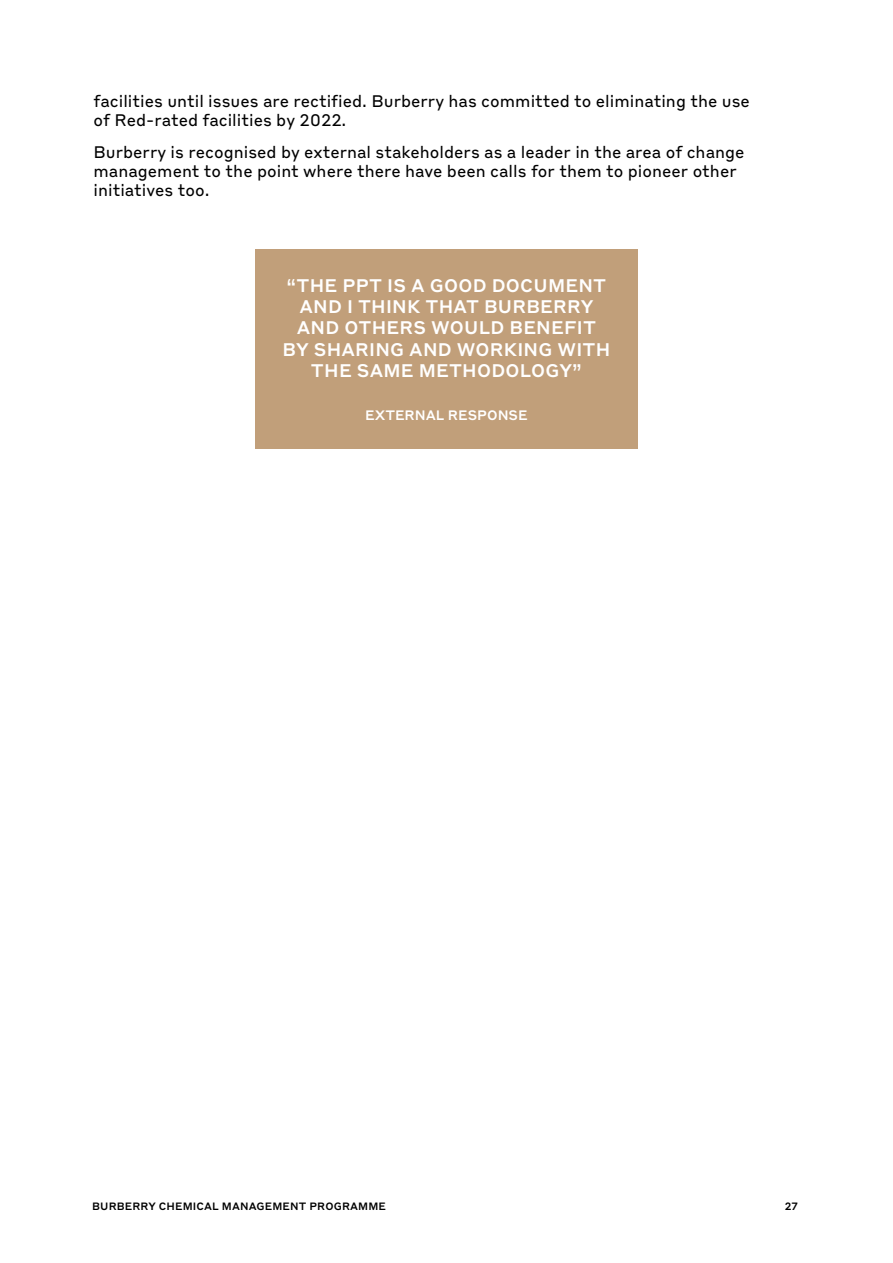
<style>
.page{position:relative;width:893px;height:1263px;background:#fff}
.page>*{position:absolute;margin:0;border:0;box-sizing:border-box;transform-origin:0 0}
.t1{font:500 18px/21.5px "Burberry Styrene";letter-spacing:.01em;color:#fff;text-align:center}
.t2{font:16.5px/19.2px "Burberry Styrene";color:#000}
.t3{font:500 13.5px "Burberry Styrene";letter-spacing:-.005em;color:#fff}
.t4{font:500 10.5px "Burberry Styrene";letter-spacing:.01em;color:#000}
</style>
<div class="page">
<div style="left:255px;top:249px;width:383px;height:199px;background:#c19f7a"></div>
<p class="t2" style="left:94px;top:90px;width:658px">facilities until issues are rectified. Burberry has committed to eliminating the use of Red-rated facilities by 2022.</p>
<p class="t2" style="left:94px;top:141px;width:652px">Burberry is recognised by external stakeholders as a leader in the area of change management to the point where there have been calls for them to pioneer other initiatives too.</p>
<p class="t1" style="left:283px;top:273px;width:329px">“THE PPT IS A GOOD DOCUMENT<br>AND I THINK THAT BURBERRY<br>AND OTHERS WOULD BENEFIT<br>BY SHARING AND WORKING WITH<br>THE SAME METHODOLOGY”</p>
<p class="t3" style="left:365px;top:404px;width:164px">EXTERNAL RESPONSE</p>
<p class="t4" style="left:92px;top:1197px;width:295px">BURBERRY CHEMICAL MANAGEMENT PROGRAMME</p>
<p class="t4" style="left:785px;top:1197px;width:15px">27</p>
</div>
